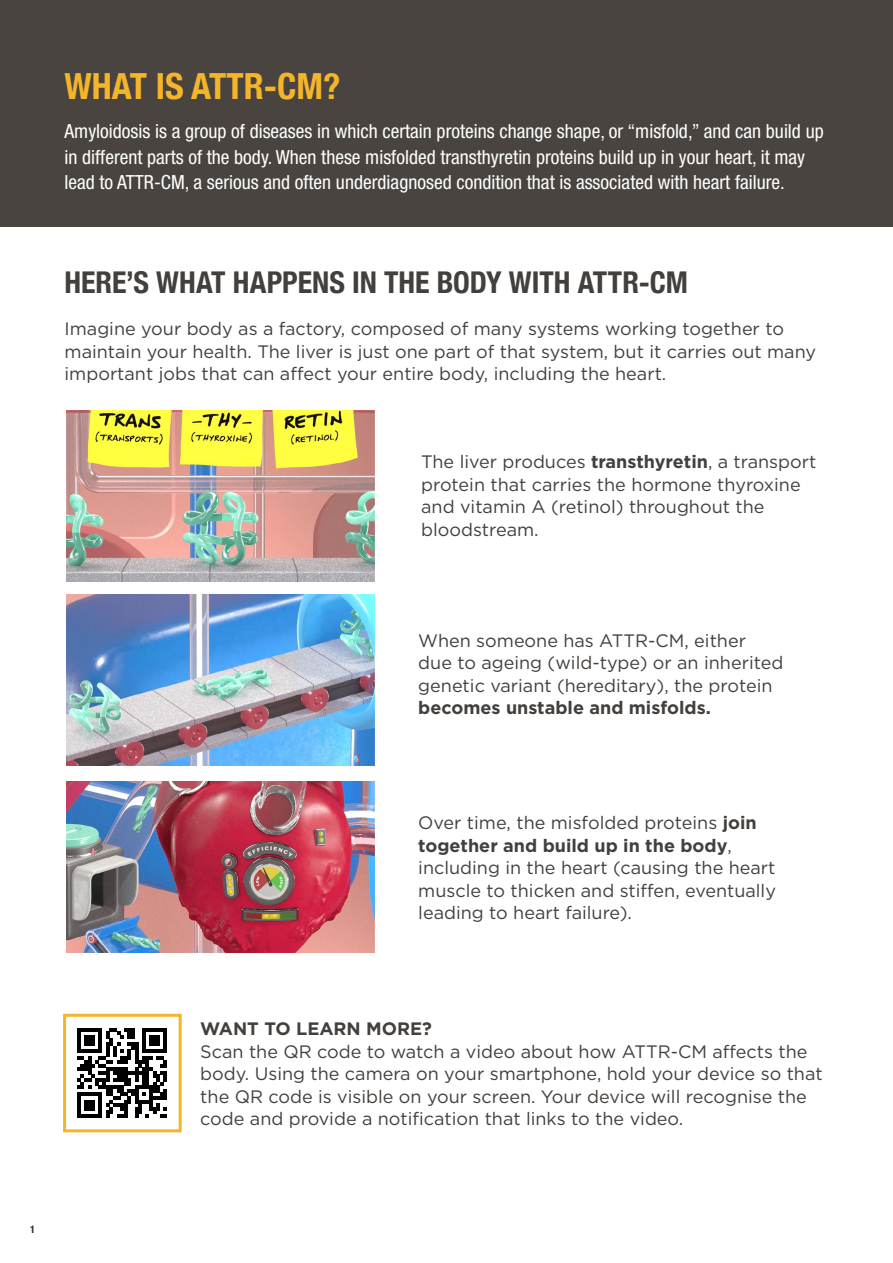
<style>
.page{position:relative;width:893px;height:1263px;background:#fff}
.page>*{position:absolute;margin:0;border:0;box-sizing:border-box;transform-origin:0 0}
.t1{font:700 condensed 36px "Helvetica Neue";color:#f5b52b}
.t2{font:700 condensed 30px "Helvetica Neue";color:#433f3c}
.t3{font:condensed 19.5px/25.5px "Helvetica Neue LT Std";color:#fff}
.t4{font:18px/22.5px "Gotham";color:#433f3c}
.t5{font:700 18px "Gotham";color:#433f3c}
.t6{font:700 condensed 10.5px "Helvetica Neue LT Std";color:#2e2e2f}
.s1{font-weight:700}
</style>
<div class="page">
<div style="left:0;top:0;width:893px;height:227px;background:#494440"></div>
<img style="left:66px;top:410px;width:309px;height:171px">
<img style="left:66px;top:594px;width:309px;height:171px">
<img style="left:66px;top:781px;width:309px;height:171px">
<svg style="left:63px;top:1013px;width:119px;height:120px"></svg>
<h1 class="t1" style="left:65px;top:57px;width:277px">WHAT IS ATTR-CM?</h1>
<p class="t3" style="left:65px;top:118px;width:761px">Amyloidosis is a group of diseases in which certain proteins change shape, or “misfold,” and can build up in different parts of the body. When these misfolded transthyretin proteins build up in your heart, it may lead to ATTR-CM, a serious and often underdiagnosed condition that is associated with heart failure.</p>
<h2 class="t2" style="left:65px;top:257px;width:625px">HERE’S WHAT HAPPENS IN THE BODY WITH ATTR-CM</h2>
<p class="t4" style="left:65px;top:317px;width:753px">Imagine your body as a factory, composed of many systems working together to maintain your health. The liver is just one part of that system, but it carries out many important jobs that can affect your entire body, including the heart.</p>
<p class="t4" style="left:421px;top:450px;width:397px">The liver produces <span class="s1">transthyretin</span>, a transport protein that carries the hormone thyroxine and vitamin A (retinol) throughout the bloodstream.</p>
<p class="t4" style="left:418px;top:629px;width:367px">When someone has ATTR-CM, either due to ageing (wild-type) or an inherited genetic variant (hereditary), the protein</p>
<p class="t5" style="left:418px;top:696px;width:294px">becomes unstable and misfolds.</p>
<p class="t6" style="left:30px;top:1223px;width:7px">1</p>
<p class="t4" style="left:418px;top:811px;width:359px">Over time, the misfolded proteins <span class="s1">join together and build up in the body</span>, including in the heart (causing the heart muscle to thicken and stiffen, eventually leading to heart failure).</p>
<p class="t5" style="left:200px;top:1017px;width:233px">WANT TO LEARN MORE?</p>
<p class="t4" style="left:200px;top:1040px;width:624px">Scan the QR code to watch a video about how ATTR-CM affects the body. Using the camera on your smartphone, hold your device so that the QR code is visible on your screen. Your device will recognise the code and provide a notification that links to the video.</p>
</div>
